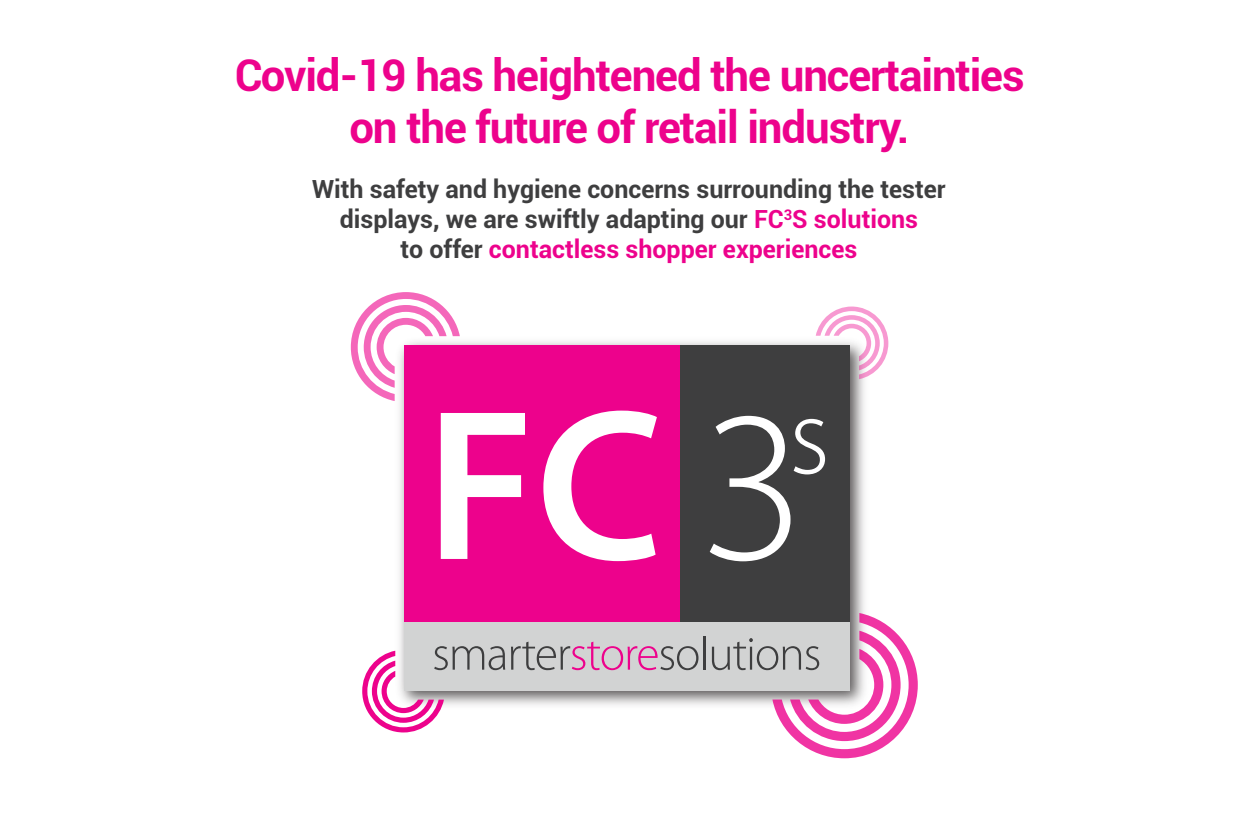
<style>
.page{position:relative;width:1258px;height:815px;background:#fff}
.page>*{position:absolute;margin:0;border:0;box-sizing:border-box;transform-origin:0 0}
.t1{font:600 216.5px "Myriad Pro";color:#fff}
.t2{font:700 43.75px/52.5px "Roboto";letter-spacing:-.025em;color:#ed028c;text-align:center}
.t3{font:700 25px/30px "Roboto";color:#3e3e3f;text-align:center}
.s1{color:#ed028c}
.s2{font-weight:300}
</style>
<div class="page">
<img style="left:399px;top:335px;width:466px;height:370px">
<div style="left:404px;top:622px;width:445px;height:68px;background:#d2d3d3"></div>
<div style="left:404px;top:345px;width:276px;height:277px;background:#ed028c"></div>
<div style="left:680px;top:345px;width:169px;height:277px;background:#3e3e3f"></div>
<svg style="left:511px;top:642px;width:187px;height:28px"></svg>
<hr style="left:703px;top:636px;width:2px;height:34px;background:#3e3e3f">
<svg style="left:712px;top:613px;width:206px;height:145px"></svg>
<svg style="left:362px;top:646px;width:143px;height:86px"></svg>
<svg style="left:351px;top:292px;width:109px;height:109px"></svg>
<svg style="left:816px;top:307px;width:72px;height:72px"></svg>
<h2 class="t2" style="left:234px;top:49px;width:792px">Covid-19 has heightened the uncertainties on the future of retail industry.</h2>
<p class="t3" style="left:312px;top:175px;width:635px">With safety and hygiene concerns surrounding the tester displays, we are swiftly adapting our <span class="s1">FC</span><sup>3</sup><span class="s1">S solutions<br></span>to offer <span class="s1">contactless shopper experiences</span></p>
<h1 class="t1" style="left:425px;top:348px;width:406px">FC <span class="s2">3</span><sup>s</sup></h1>
</div>
